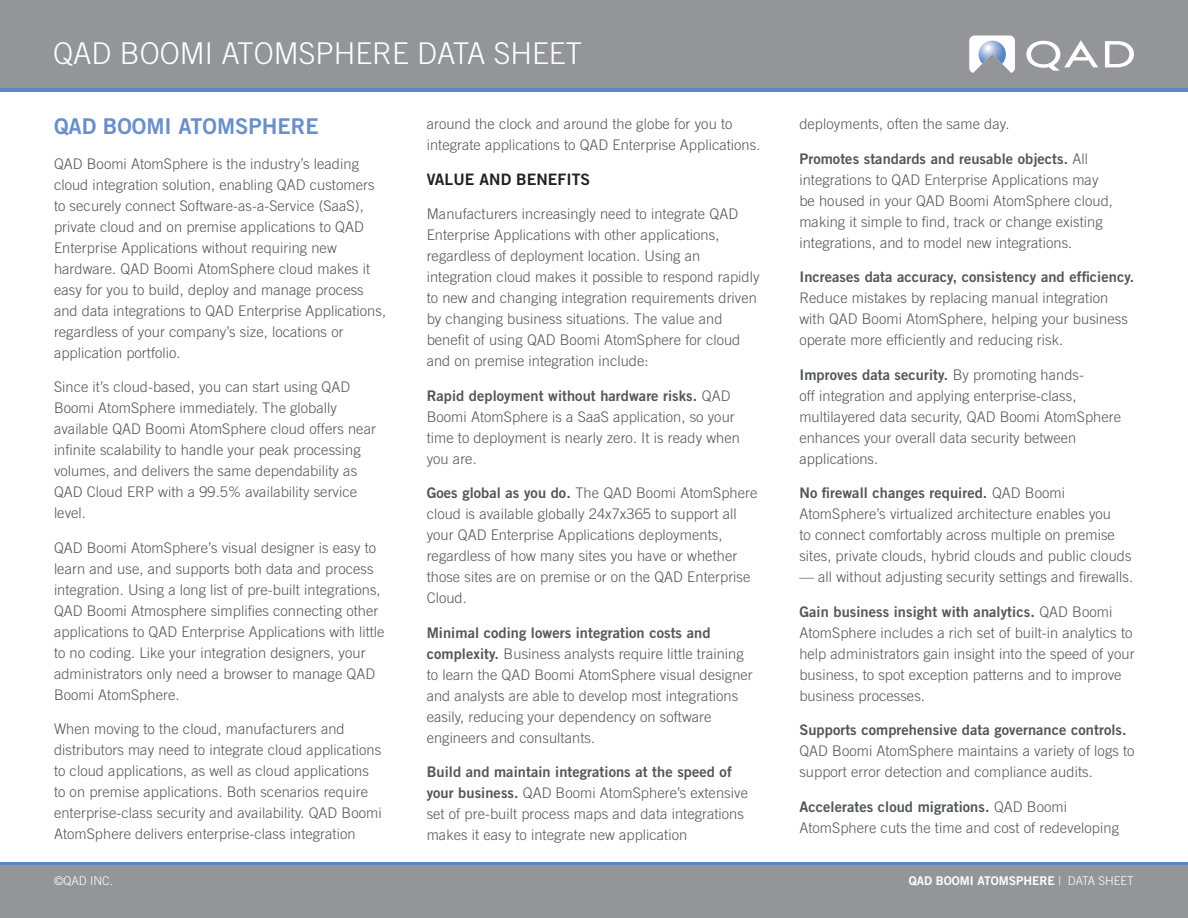
<style>
.page{position:relative;width:1188px;height:918px;background:#fff}
.page>*{position:absolute;margin:0;border:0;box-sizing:border-box;transform-origin:0 0}
.t1{font:300 30px "Trade Gothic LT Std";color:#fff}
.Normal_Body{font:21.75px "Trade Gothic LT Std Bd 2";color:#698fca}
.Normal_Body-2{font:15.75px "Trade Gothic LT Std Bd 2";letter-spacing:.005em;color:#231f20}
.Normal_Body-3{font:300 14.7px/21px "Trade Gothic LT Std";letter-spacing:.005em;color:#545557}
.t2{font:12px "Trade Gothic LT Std Bd 2";color:#fff}
.t3{font:300 12px "Trade Gothic LT Std";color:#fff}
.s1{font-family:"Trade Gothic LT Std Bd 2";font-weight:400}
.s2{font-family:"Trade Gothic LT Std";font-weight:300}
</style>
<div class="page">
<div style="left:0;top:862px;width:1188px;height:17px;background:#5987c6"></div>
<div style="left:0;top:865px;width:1188px;height:53px;background:#939598"></div>
<div style="left:0;top:75px;width:1188px;height:17px;background:#5987c6"></div>
<div style="left:0;top:0;width:1188px;height:88px;background:#939598"></div>
<svg style="left:1105px;top:41px;width:29px;height:26px"></svg>
<svg style="left:1026px;top:40px;width:72px;height:31px"></svg>
<svg style="left:969px;top:36px;width:46px;height:37px"></svg>
<p class="t1" style="left:53px;top:36px;width:531px">QAD BOOMI ATOMSPHERE DATA SHEET</p>
<p class="Normal_Body" style="left:54px;top:113px;width:266px">QAD BOOMI ATOMSPHERE</p>
<p class="Normal_Body-3" style="left:54px;top:153px;width:334px">QAD Boomi AtomSphere is the industry’s leading cloud integration solution, enabling QAD customers to securely connect Software-as-a-Service (SaaS), private cloud and on premise applications to QAD Enterprise Applications without requiring new hardware. QAD Boomi AtomSphere cloud makes it easy for you to build, deploy and manage process and data integrations to QAD Enterprise Applications, regardless of your company’s size, locations or application portfolio.</p>
<p class="Normal_Body-3" style="left:54px;top:376px;width:323px">Since it’s cloud-based, you can start using QAD Boomi AtomSphere immediately. The globally available QAD Boomi AtomSphere cloud offers near infinite scalability to handle your peak processing volumes, and delivers the same dependability as QAD Cloud ERP with a 99.5% availability service level.</p>
<p class="Normal_Body-3" style="left:54px;top:537px;width:332px">QAD Boomi AtomSphere’s visual designer is easy to learn and use, and supports both data and process integration. Using a long list of pre-built integrations, QAD Boomi Atmosphere simplifies connecting other applications to QAD Enterprise Applications with little to no coding. Like your integration designers, your administrators only need a browser to manage QAD Boomi AtomSphere.</p>
<p class="Normal_Body-3" style="left:54px;top:718px;width:329px">When moving to the cloud, manufacturers and distributors may need to integrate cloud applications to cloud applications, as well as cloud applications to on premise applications. Both scenarios require enterprise-class security and availability. QAD Boomi AtomSphere delivers enterprise-class integration</p>
<p class="Normal_Body-3" style="left:427px;top:113px;width:335px">around the clock and around the globe for you to integrate applications to QAD Enterprise Applications.</p>
<p class="Normal_Body-2" style="left:427px;top:169px;width:165px">VALUE AND BENEFITS</p>
<p class="Normal_Body-3" style="left:427px;top:203px;width:334px">Manufacturers increasingly need to integrate QAD Enterprise Applications with other applications, regardless of deployment location. Using an integration cloud makes it possible to respond rapidly to new and changing integration requirements driven by changing business situations. The value and benefit of using QAD Boomi AtomSphere for cloud and on premise integration include:</p>
<p class="Normal_Body-3" style="left:427px;top:385px;width:315px"><span class="s1">Rapid deployment without hardware risks.</span> QAD Boomi AtomSphere is a SaaS application, so your time to deployment is nearly zero. It is ready when you are.</p>
<p class="Normal_Body-3" style="left:427px;top:482px;width:332px"><span class="s1">Goes global as you do.</span> The QAD Boomi AtomSphere cloud is available globally 24x7x365 to support all your QAD Enterprise Applications deployments, regardless of how many sites you have or whether those sites are on premise or on the QAD Enterprise Cloud.</p>
<p class="Normal_Body-3" style="left:427px;top:622px;width:328px"><span class="s1">Minimal coding lowers integration costs and complexity.</span> Business analysts require little training to learn the QAD Boomi AtomSphere visual designer and analysts are able to develop most integrations easily, reducing your dependency on software engineers and consultants.</p>
<p class="Normal_Body-3" style="left:427px;top:761px;width:323px"><span class="s1">Build and maintain integrations at the speed of your business.</span> QAD Boomi AtomSphere’s extensive set of pre-built process maps and data integrations makes it easy to integrate new application</p>
<p class="Normal_Body-3" style="left:799px;top:113px;width:212px">deployments, often the same day.</p>
<p class="Normal_Body-3" style="left:799px;top:148px;width:315px"><span class="s1">Promotes standards and reusable objects.</span> All integrations to QAD Enterprise Applications may be housed in your QAD Boomi AtomSphere cloud, making it simple to find, track or change existing integrations, and to model new integrations.</p>
<p class="Normal_Body-3" style="left:799px;top:266px;width:336px"><span class="s1">Increases data accuracy, consistency and efficiency.<br></span>Reduce mistakes by replacing manual integration with QAD Boomi AtomSphere, helping your business operate more efficiently and reducing risk.</p>
<p class="Normal_Body-3" style="left:799px;top:364px;width:323px"><span class="s1">Improves data security.</span> By promoting hands-<br>off integration and applying enterprise-class, multilayered data security, QAD Boomi AtomSphere enhances your overall data security between applications.</p>
<p class="Normal_Body-3" style="left:799px;top:482px;width:334px"><span class="s1">No firewall changes required.</span> QAD Boomi AtomSphere’s virtualized architecture enables you<br>to connect comfortably across multiple on premise sites, private clouds, hybrid clouds and public clouds</p>
<p class="Normal_Body-3" style="left:799px;top:566px;width:335px">— all without adjusting security settings and firewalls.</p>
<p class="Normal_Body-3" style="left:799px;top:601px;width:337px"><span class="s1">Gain business insight with analytics.</span> QAD Boomi AtomSphere includes a rich set of built-in analytics to help administrators gain insight into the speed of your business, to spot exception patterns and to improve business processes.</p>
<p class="Normal_Body-3" style="left:799px;top:719px;width:337px"><span class="s1">Supports comprehensive data governance controls.<br></span>QAD Boomi AtomSphere maintains a variety of logs to support error detection and compliance audits.</p>
<p class="Normal_Body-3" style="left:799px;top:796px;width:321px"><span class="s1">Accelerates cloud migrations.</span> QAD Boomi<br>AtomSphere cuts the time and cost of redeveloping</p>
<p class="t3" style="left:54px;top:873px;width:60px">©QAD INC.</p>
<p class="t2" style="left:909px;top:873px;width:227px">QAD BOOMI ATOMSPHERE <span class="s2">| DATA SHEET</span></p>
</div>
